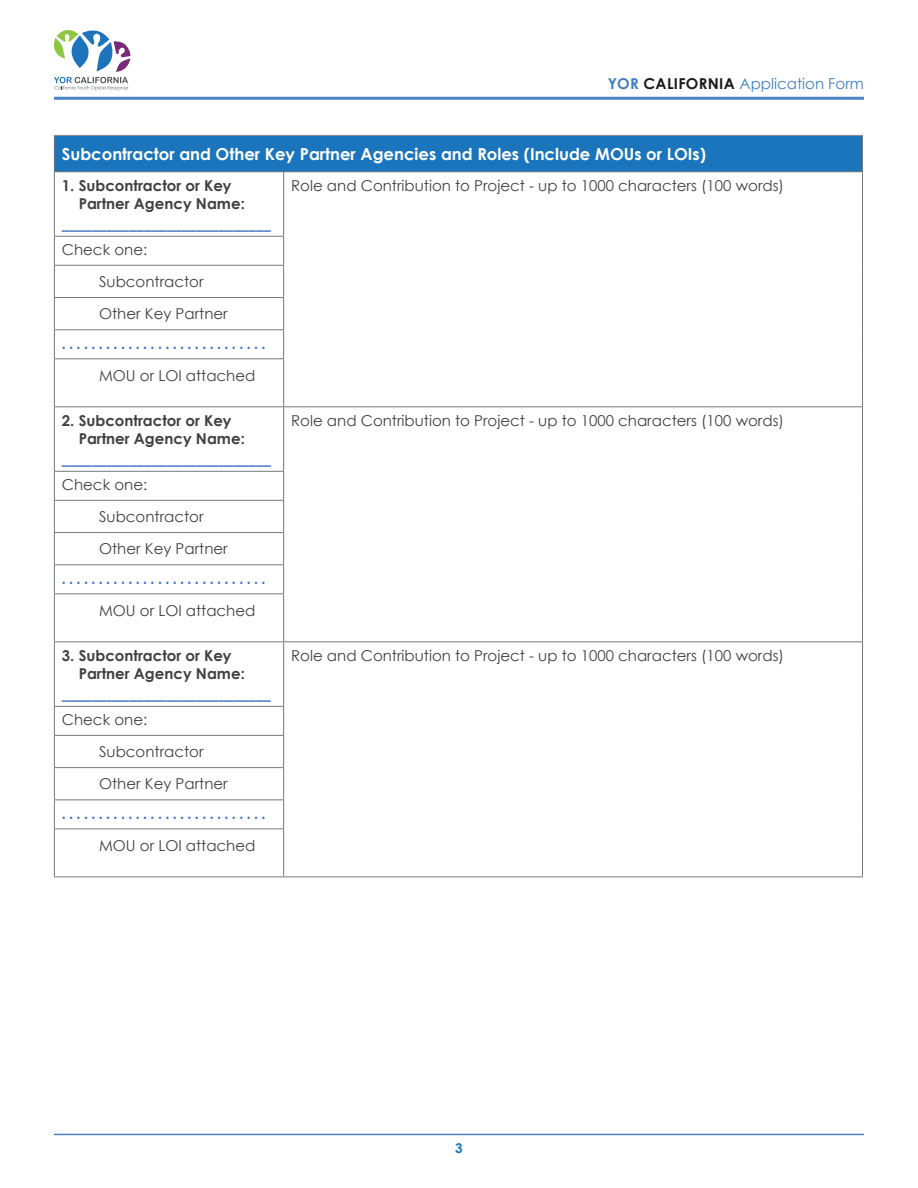
<style>
.page{position:relative;width:918px;height:1188px;background:#fff}
.page>*{position:absolute;margin:0;border:0;box-sizing:border-box;transform-origin:0 0}
.t1{font:700 16.5px "Century Gothic";color:#fff}
.t2{font:15px "Century Gothic";color:#414042}
.t3{font:700 15px "Calibri";color:#4472c4}
.t4{font:700 15px "Century Gothic";color:#414042}
.t5{font:15px "Century Gothic";color:#3e7ec1}
.t6{font:700 13.5px "Century Gothic";color:#1c75bc}
.s1{font-weight:700}
.s2{font-weight:700;color:#1a1a1a}
</style>
<div class="page">
<hr style="left:54px;top:1134px;width:810px;height:1px;background:#4b83c4">
<svg style="left:54px;top:30px;width:77px;height:60px"></svg>
<hr style="left:54px;top:97px;width:810px;height:3px;background:#4b83c4">
<div style="left:54px;top:135px;width:808px;height:37px;background:#1b75bc"></div>
<hr style="left:54px;top:135px;width:230px;height:1px;background:#939598">
<hr style="left:284px;top:135px;width:579px;height:1px;background:#939598">
<hr style="left:54px;top:136px;width:1px;height:35px;background:#77787b">
<hr style="left:862px;top:136px;width:1px;height:35px;background:#77787b">
<hr style="left:54px;top:171px;width:230px;height:1px;background:#77787b">
<hr style="left:54px;top:172px;width:1px;height:64px;background:#77787b">
<hr style="left:284px;top:171px;width:579px;height:1px;background:#77787b">
<hr style="left:283px;top:172px;width:1px;height:64px;background:#77787b">
<hr style="left:862px;top:172px;width:1px;height:64px;background:#77787b">
<svg style="left:862px;top:236px;width:1px;height:29px"></svg>
<hr style="left:862px;top:265px;width:1px;height:33px;background:#77787b">
<hr style="left:862px;top:298px;width:1px;height:32px;background:#77787b">
<svg style="left:862px;top:330px;width:1px;height:29px"></svg>
<hr style="left:862px;top:359px;width:1px;height:47px;background:#77787b">
<hr style="left:54px;top:236px;width:230px;height:1px;background:#77787b">
<svg style="left:54px;top:237px;width:1px;height:28px"></svg>
<svg style="left:283px;top:237px;width:1px;height:28px"></svg>
<hr style="left:54px;top:265px;width:230px;height:1px;background:#77787b">
<hr style="left:54px;top:266px;width:1px;height:31px;background:#77787b">
<hr style="left:283px;top:266px;width:1px;height:31px;background:#77787b">
<hr style="left:54px;top:297px;width:230px;height:1px;background:#77787b">
<hr style="left:54px;top:298px;width:1px;height:31px;background:#77787b">
<hr style="left:283px;top:298px;width:1px;height:31px;background:#77787b">
<hr style="left:54px;top:329px;width:230px;height:1px;background:#77787b">
<svg style="left:54px;top:330px;width:1px;height:28px"></svg>
<svg style="left:283px;top:330px;width:1px;height:28px"></svg>
<hr style="left:54px;top:358px;width:230px;height:1px;background:#77787b">
<hr style="left:54px;top:359px;width:1px;height:47px;background:#77787b">
<hr style="left:283px;top:359px;width:1px;height:47px;background:#77787b">
<hr style="left:54px;top:406px;width:230px;height:1px;background:#77787b">
<hr style="left:54px;top:407px;width:1px;height:64px;background:#77787b">
<hr style="left:284px;top:406px;width:579px;height:1px;background:#77787b">
<hr style="left:283px;top:407px;width:1px;height:64px;background:#77787b">
<hr style="left:862px;top:407px;width:1px;height:64px;background:#77787b">
<svg style="left:862px;top:471px;width:1px;height:29px"></svg>
<hr style="left:862px;top:500px;width:1px;height:33px;background:#77787b">
<hr style="left:862px;top:533px;width:1px;height:32px;background:#77787b">
<svg style="left:862px;top:565px;width:1px;height:29px"></svg>
<hr style="left:862px;top:594px;width:1px;height:47px;background:#77787b">
<hr style="left:54px;top:471px;width:230px;height:1px;background:#77787b">
<svg style="left:54px;top:472px;width:1px;height:28px"></svg>
<svg style="left:283px;top:472px;width:1px;height:28px"></svg>
<hr style="left:54px;top:500px;width:230px;height:1px;background:#77787b">
<hr style="left:54px;top:501px;width:1px;height:31px;background:#77787b">
<hr style="left:283px;top:501px;width:1px;height:31px;background:#77787b">
<hr style="left:54px;top:532px;width:230px;height:1px;background:#77787b">
<hr style="left:54px;top:533px;width:1px;height:31px;background:#77787b">
<hr style="left:283px;top:533px;width:1px;height:31px;background:#77787b">
<hr style="left:54px;top:564px;width:230px;height:1px;background:#77787b">
<svg style="left:54px;top:565px;width:1px;height:28px"></svg>
<svg style="left:283px;top:565px;width:1px;height:28px"></svg>
<hr style="left:54px;top:593px;width:230px;height:1px;background:#77787b">
<hr style="left:54px;top:594px;width:1px;height:47px;background:#77787b">
<hr style="left:283px;top:594px;width:1px;height:47px;background:#77787b">
<hr style="left:54px;top:641px;width:230px;height:1px;background:#77787b">
<hr style="left:54px;top:642px;width:1px;height:64px;background:#77787b">
<hr style="left:284px;top:641px;width:579px;height:1px;background:#77787b">
<hr style="left:283px;top:642px;width:1px;height:64px;background:#77787b">
<hr style="left:862px;top:642px;width:1px;height:64px;background:#77787b">
<svg style="left:862px;top:706px;width:1px;height:29px"></svg>
<hr style="left:862px;top:735px;width:1px;height:33px;background:#77787b">
<hr style="left:862px;top:768px;width:1px;height:32px;background:#77787b">
<svg style="left:862px;top:800px;width:1px;height:29px"></svg>
<hr style="left:862px;top:829px;width:1px;height:48px;background:#77787b">
<hr style="left:54px;top:706px;width:230px;height:1px;background:#77787b">
<svg style="left:54px;top:707px;width:1px;height:28px"></svg>
<svg style="left:283px;top:707px;width:1px;height:28px"></svg>
<hr style="left:54px;top:735px;width:230px;height:1px;background:#77787b">
<hr style="left:54px;top:736px;width:1px;height:31px;background:#77787b">
<hr style="left:283px;top:736px;width:1px;height:31px;background:#77787b">
<hr style="left:54px;top:767px;width:230px;height:1px;background:#77787b">
<hr style="left:54px;top:768px;width:1px;height:32px;background:#77787b">
<hr style="left:283px;top:768px;width:1px;height:32px;background:#77787b">
<hr style="left:54px;top:800px;width:230px;height:1px;background:#77787b">
<svg style="left:54px;top:800px;width:1px;height:29px"></svg>
<svg style="left:283px;top:800px;width:1px;height:29px"></svg>
<hr style="left:54px;top:829px;width:230px;height:1px;background:#77787b">
<hr style="left:54px;top:829px;width:1px;height:48px;background:#77787b">
<hr style="left:283px;top:829px;width:1px;height:48px;background:#77787b">
<hr style="left:54px;top:877px;width:230px;height:1px;background:#77787b">
<hr style="left:284px;top:877px;width:579px;height:1px;background:#77787b">
<p class="t5" style="left:608px;top:73px;width:258px"><span class="s1">YOR</span> <span class="s2">CALIFORNIA</span> Application Form</p>
<h2 class="t1" style="left:62px;top:141px;width:646px">Subcontractor and Other Key Partner Agencies and Roles (Include MOUs or LOIs)</h2>
<h3 class="t4" style="left:62px;top:174px;width:171px">1. Subcontractor or Key</h3>
<h3 class="t4" style="left:79px;top:192px;width:168px">Partner Agency Name:</h3>
<h3 class="t3" style="left:62px;top:213px;width:211px">____________________________</h3>
<p class="t2" style="left:291px;top:175px;width:495px">Role and Contribution to Project - up to 1000 characters (100 words)</p>
<p class="t2" style="left:62px;top:239px;width:87px">Check one:</p>
<p class="t2" style="left:99px;top:271px;width:106px">Subcontractor</p>
<p class="t2" style="left:99px;top:303px;width:130px">Other Key Partner</p>
<p class="t3" style="left:62px;top:333px;width:205px">. . . . . . . . . . . . . . . . . . . . . . . . . . . .</p>
<p class="t2" style="left:99px;top:365px;width:158px">MOU or LOI attached</p>
<h3 class="t4" style="left:62px;top:409px;width:171px">2. Subcontractor or Key</h3>
<h3 class="t4" style="left:79px;top:427px;width:168px">Partner Agency Name:</h3>
<h3 class="t3" style="left:62px;top:448px;width:211px">____________________________</h3>
<p class="t2" style="left:62px;top:474px;width:87px">Check one:</p>
<p class="t2" style="left:99px;top:506px;width:106px">Subcontractor</p>
<p class="t2" style="left:99px;top:538px;width:130px">Other Key Partner</p>
<p class="t3" style="left:62px;top:568px;width:205px">. . . . . . . . . . . . . . . . . . . . . . . . . . . .</p>
<p class="t2" style="left:99px;top:600px;width:158px">MOU or LOI attached</p>
<h3 class="t4" style="left:62px;top:644px;width:171px">3. Subcontractor or Key</h3>
<h3 class="t4" style="left:79px;top:663px;width:168px">Partner Agency Name:</h3>
<h3 class="t3" style="left:62px;top:683px;width:211px">____________________________</h3>
<p class="t2" style="left:62px;top:709px;width:87px">Check one:</p>
<p class="t2" style="left:99px;top:741px;width:106px">Subcontractor</p>
<p class="t2" style="left:99px;top:773px;width:130px">Other Key Partner</p>
<p class="t3" style="left:62px;top:803px;width:205px">. . . . . . . . . . . . . . . . . . . . . . . . . . . .</p>
<p class="t2" style="left:99px;top:835px;width:158px">MOU or LOI attached</p>
<p class="t2" style="left:291px;top:410px;width:494px">Role and Contribution to Project - up to 1000 characters (100 words)</p>
<p class="t2" style="left:291px;top:645px;width:494px">Role and Contribution to Project - up to 1000 characters (100 words)</p>
<p class="t6" style="left:455px;top:1138px;width:9px">3</p>
</div>
